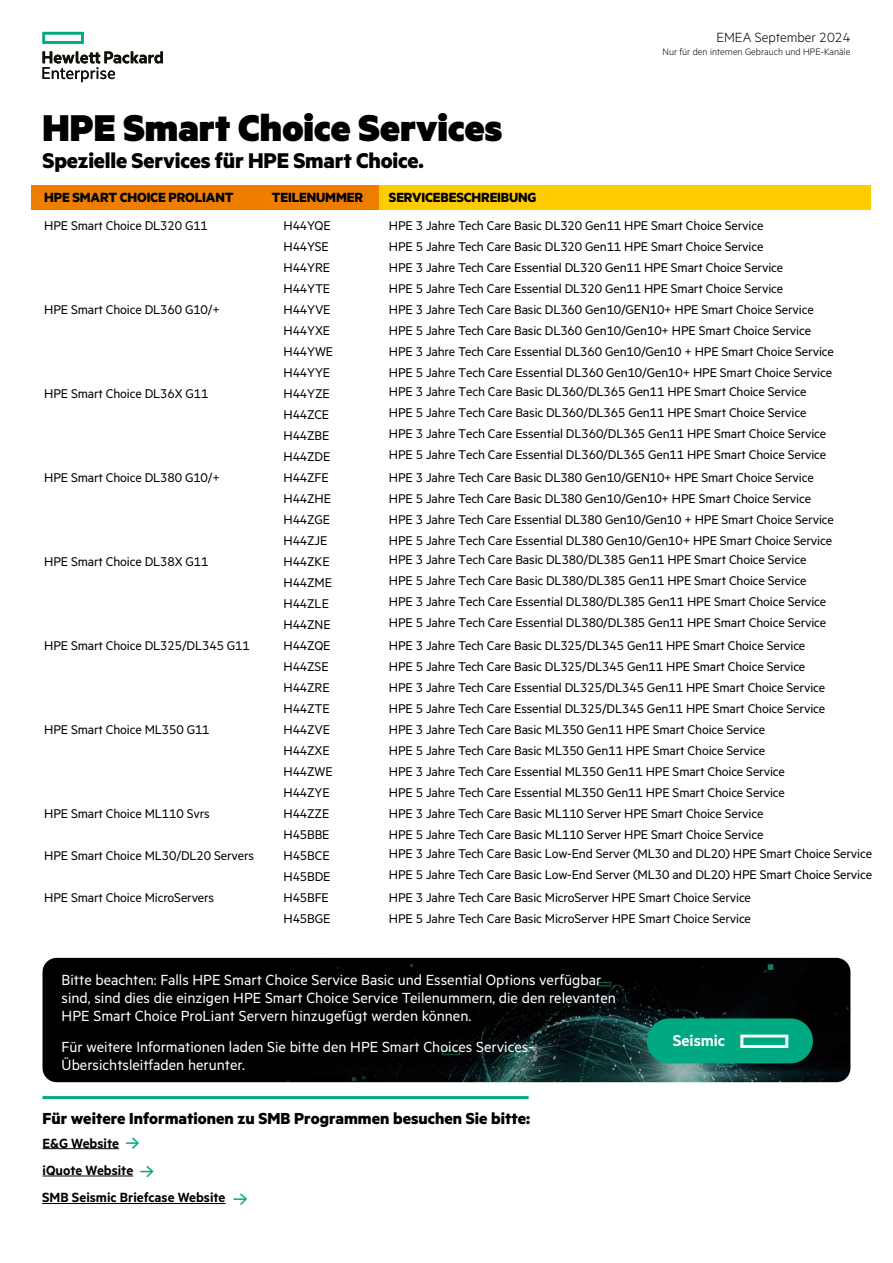
<style>
.page{position:relative;width:893px;height:1263px;background:#fff}
.page>*{position:absolute;margin:0;border:0;box-sizing:border-box;transform-origin:0 0}
.t1{font:900 42px "Metric HPE";color:#000}
.t2{font:700 24px "Metric HPE";letter-spacing:-.01em;color:#000}
.t3{font:700 18px "Metric HPE";color:#000}
.t4{font:600 17.55px "Metric HPE";color:#fff}
.t5{font:16.5px/18px "Metric HPE";color:#fff}
.t6{font:700 15px "Metric HPE";letter-spacing:-.01em;color:#000}
.t7{font:600 15px/27.5px "Metric HPE";color:#000}
.t8{font:300 15px "Metric HPE";color:#000}
.t9{font:14.25px/21px "Metric HPE";letter-spacing:-.01em;color:#000}
.t10{font:300 10.5px "Metric HPE";color:#000}
</style>
<div class="page">
<div style="left:379px;top:185px;width:492px;height:25px;background:#fc0"></div>
<div style="left:31px;top:185px;width:348px;height:25px;background:#ef7d00"></div>
<hr style="left:43px;top:1148px;width:76px;height:1px;background:#000">
<svg style="left:126px;top:1137px;width:13px;height:12px"></svg>
<hr style="left:43px;top:1176px;width:90px;height:1px;background:#000">
<svg style="left:140px;top:1165px;width:14px;height:13px"></svg>
<hr style="left:42px;top:1203px;width:184px;height:1px;background:#000">
<svg style="left:234px;top:1193px;width:13px;height:12px"></svg>
<hr style="left:43px;top:1096px;width:486px;height:3px;background:#01a982">
<img style="left:43px;top:958px;width:807px;height:124px">
<div style="left:647px;top:1018px;width:166px;height:45px;background:#01a982;border-radius:22px"></div>
<svg style="left:740px;top:1034px;width:48px;height:14px"></svg>
<svg style="left:43px;top:32px;width:41px;height:12px"></svg>
<svg style="left:43px;top:51px;width:120px;height:31px"></svg>
<p class="t8" style="left:716px;top:28px;width:136px">EMEA September 2024</p>
<h1 class="t1" style="left:43px;top:101px;width:461px">HPE Smart Choice Services</h1>
<h2 class="t2" style="left:43px;top:145px;width:383px">Spezielle Services für HPE Smart Choice.</h2>
<p class="t6" style="left:44px;top:188px;width:191px">HPE SMART CHOICE PROLIANT</p>
<p class="t6" style="left:272px;top:188px;width:93px">TEILENUMMER</p>
<p class="t6" style="left:389px;top:188px;width:149px">SERVICEBESCHREIBUNG</p>
<p class="t10" style="left:662px;top:45px;width:189px">Nur für den internen Gebrauch und HPE-Kanäle</p>
<p class="t9" style="left:44px;top:215px;width:165px">HPE Smart Choice DL320 G11</p>
<p class="t9" style="left:44px;top:299px;width:177px">HPE Smart Choice DL360 G10/+</p>
<p class="t9" style="left:44px;top:383px;width:166px">HPE Smart Choice DL36X G11</p>
<p class="t9" style="left:44px;top:467px;width:177px">HPE Smart Choice DL380 G10/+</p>
<p class="t9" style="left:44px;top:551px;width:166px">HPE Smart Choice DL38X G11</p>
<p class="t9" style="left:44px;top:635px;width:207px">HPE Smart Choice DL325/DL345 G11</p>
<p class="t9" style="left:44px;top:719px;width:167px">HPE Smart Choice ML350 G11</p>
<p class="t9" style="left:44px;top:803px;width:167px">HPE Smart Choice ML110 Svrs</p>
<p class="t9" style="left:44px;top:845px;width:211px">HPE Smart Choice ML30/DL20 Servers</p>
<p class="t9" style="left:44px;top:887px;width:172px">HPE Smart Choice MicroServers</p>
<p class="t9" style="left:284px;top:215px;width:51px">H44YQE<br>H44YSE<br>H44YRE<br>H44YTE<br>H44YVE<br>H44YXE<br>H44YWE<br>H44YYE<br>H44YZE<br>H44ZCE<br>H44ZBE<br>H44ZDE<br>H44ZFE<br>H44ZHE<br>H44ZGE<br>H44ZJE<br>H44ZKE<br>H44ZME<br>H44ZLE<br>H44ZNE<br>H44ZQE<br>H44ZSE<br>H44ZRE<br>H44ZTE<br>H44ZVE<br>H44ZXE<br>H44ZWE<br>H44ZYE<br>H44ZZE<br>H45BBE<br>H45BCE<br>H45BDE<br>H45BFE<br>H45BGE</p>
<p class="t9" style="left:389px;top:215px;width:446px">HPE 3 Jahre Tech Care Basic DL320 Gen11 HPE Smart Choice Service<br>HPE 5 Jahre Tech Care Basic DL320 Gen11 HPE Smart Choice Service<br>HPE 3 Jahre Tech Care Essential DL320 Gen11 HPE Smart Choice Service<br>HPE 5 Jahre Tech Care Essential DL320 Gen11 HPE Smart Choice Service<br>HPE 3 Jahre Tech Care Basic DL360 Gen10/GEN10+ HPE Smart Choice Service HPE 5 Jahre Tech Care Basic DL360 Gen10/Gen10+ HPE Smart Choice Service HPE 3 Jahre Tech Care Essential DL360 Gen10/Gen10 + HPE Smart Choice Service HPE 5 Jahre Tech Care Essential DL360 Gen10/Gen10+ HPE Smart Choice Service</p>
<p class="t9" style="left:389px;top:380px;width:439px">HPE 3 Jahre Tech Care Basic DL360/DL365 Gen11 HPE Smart Choice Service HPE 5 Jahre Tech Care Basic DL360/DL365 Gen11 HPE Smart Choice Service HPE 3 Jahre Tech Care Essential DL360/DL365 Gen11 HPE Smart Choice Service HPE 5 Jahre Tech Care Essential DL360/DL365 Gen11 HPE Smart Choice Service</p>
<p class="t9" style="left:389px;top:467px;width:446px">HPE 3 Jahre Tech Care Basic DL380 Gen10/GEN10+ HPE Smart Choice Service HPE 5 Jahre Tech Care Basic DL380 Gen10/Gen10+ HPE Smart Choice Service HPE 3 Jahre Tech Care Essential DL380 Gen10/Gen10 + HPE Smart Choice Service HPE 5 Jahre Tech Care Essential DL380 Gen10/Gen10+ HPE Smart Choice Service</p>
<p class="t9" style="left:389px;top:549px;width:439px">HPE 3 Jahre Tech Care Basic DL380/DL385 Gen11 HPE Smart Choice Service HPE 5 Jahre Tech Care Basic DL380/DL385 Gen11 HPE Smart Choice Service HPE 3 Jahre Tech Care Essential DL380/DL385 Gen11 HPE Smart Choice Service HPE 5 Jahre Tech Care Essential DL380/DL385 Gen11 HPE Smart Choice Service</p>
<p class="t9" style="left:389px;top:635px;width:438px">HPE 3 Jahre Tech Care Basic DL325/DL345 Gen11 HPE Smart Choice Service HPE 5 Jahre Tech Care Basic DL325/DL345 Gen11 HPE Smart Choice Service HPE 3 Jahre Tech Care Essential DL325/DL345 Gen11 HPE Smart Choice Service HPE 5 Jahre Tech Care Essential DL325/DL345 Gen11 HPE Smart Choice Service HPE 3 Jahre Tech Care Basic ML350 Gen11 HPE Smart Choice Service<br>HPE 5 Jahre Tech Care Basic ML350 Gen11 HPE Smart Choice Service<br>HPE 3 Jahre Tech Care Essential ML350 Gen11 HPE Smart Choice Service<br>HPE 5 Jahre Tech Care Essential ML350 Gen11 HPE Smart Choice Service<br>HPE 3 Jahre Tech Care Basic ML110 Server HPE Smart Choice Service<br>HPE 5 Jahre Tech Care Basic ML110 Server HPE Smart Choice Service</p>
<p class="t9" style="left:389px;top:843px;width:485px">HPE 3 Jahre Tech Care Basic Low-End Server (ML30 and DL20) HPE Smart Choice Service<br>HPE 5 Jahre Tech Care Basic Low-End Server (ML30 and DL20) HPE Smart Choice Service</p>
<p class="t9" style="left:389px;top:887px;width:364px">HPE 3 Jahre Tech Care Basic MicroServer HPE Smart Choice Service<br>HPE 5 Jahre Tech Care Basic MicroServer HPE Smart Choice Service</p>
<p class="t5" style="left:62px;top:970px;width:556px">Bitte beachten: Falls HPE Smart Choice Service Basic und Essential Options verfügbar sind, sind dies die einzigen HPE Smart Choice Service Teilenummern, die den relevanten<br>HPE Smart Choice ProLiant Servern hinzugefügt werden können.</p>
<p class="t5" style="left:62px;top:1037px;width:473px">Für weitere Informationen laden Sie bitte den HPE Smart Choices Services-<br>Übersichtsleitfaden herunter.</p>
<p class="t3" style="left:43px;top:1107px;width:489px">Für weitere Informationen zu SMB Programmen besuchen Sie bitte:</p>
<p class="t7" style="left:42px;top:1129px;width:185px">E&amp;G Website<br>iQuote Website<br>SMB Seismic Briefcase Website</p>
<p class="t4" style="left:673px;top:1030px;width:54px">Seismic</p>
</div>
